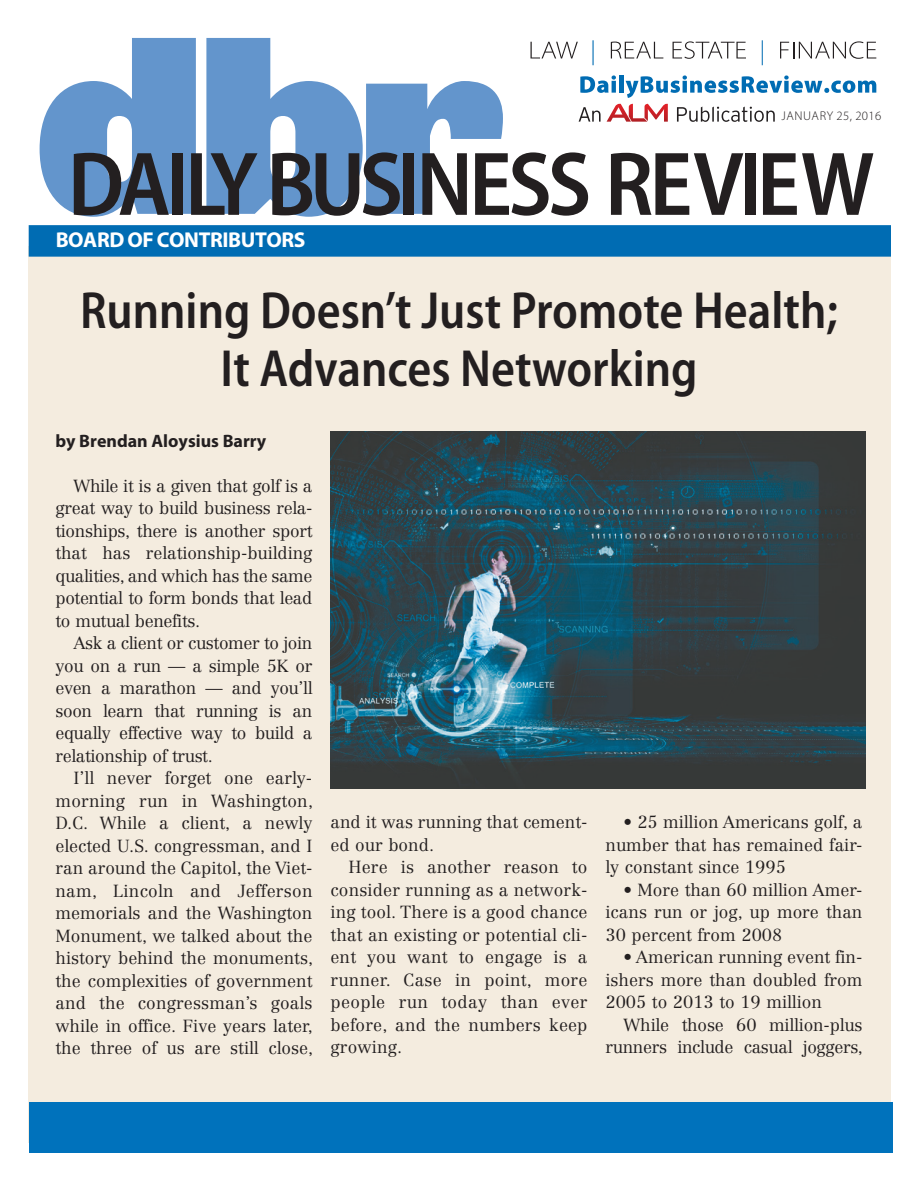
<style>
.page{position:relative;width:918px;height:1188px;background:#fff}
.page>*{position:absolute;margin:0;border:0;box-sizing:border-box;transform-origin:0 0}
.t1{font:600 semi-condensed 91.35px "Myriad Pro";letter-spacing:-.05em;color:#231f20}
.t2{font:600 semi-condensed 52.5px/58.5px "Myriad Pro";color:#231f20;text-align:center;scale:.95 1}
.t3{font:300 semi-expanded 24.9px "Myriad Pro";color:#006cb3}
.t4{font:700 21.6px "Myriad Pro";letter-spacing:-.02em;color:#fff}
.t5{font:700 18px "Myriad Pro";color:#231f20}
.t6{font:300 17.25px/22.5px "Centennial LT Std";color:#231f20;text-align:justify}
.t7{font:300 17.25px/22.5px "Centennial LT Std";letter-spacing:-.02em;color:#231f20;text-align:right}
.t8{font:300 12.75px "Myriad Pro";letter-spacing:.045em;color:#231f20}
</style>
<div class="page">
<svg style="left:40px;top:38px;width:156px;height:179px"></svg>
<svg style="left:206px;top:38px;width:297px;height:179px"></svg>
<svg style="left:531px;top:42px;width:47px;height:17px"></svg>
<svg style="left:611px;top:42px;width:52px;height:17px"></svg>
<svg style="left:673px;top:41px;width:73px;height:18px"></svg>
<svg style="left:780px;top:41px;width:96px;height:18px"></svg>
<svg style="left:580px;top:75px;width:36px;height:18px"></svg>
<div style="left:619px;top:76px;width:5px;height:17px;background:#006cb3"></div>
<svg style="left:626px;top:75px;width:250px;height:23px"></svg>
<svg style="left:579px;top:107px;width:22px;height:15px"></svg>
<svg style="left:677px;top:107px;width:98px;height:15px"></svg>
<svg style="left:607px;top:104px;width:61px;height:18px"></svg>
<div style="left:29px;top:246px;width:862px;height:897px;background:#f4ecdf"></div>
<div style="left:29px;top:1102px;width:864px;height:51px;background:#0072bc"></div>
<div style="left:29px;top:225px;width:862px;height:32px;background:#006cb3"></div>
<img style="left:331px;top:432px;width:535px;height:357px">
<h3 class="t3" style="left:590px;top:36px;width:7px">|</h3>
<h3 class="t3" style="left:760px;top:36px;width:7px">|</h3>
<p class="t8" style="left:781px;top:109px;width:101px">JANUARY 25, 2016</p>
<h1 class="t1" style="left:68px;top:134px;width:808px">DAILY BUSINESS REVIEW</h1>
<p class="t4" style="left:56px;top:226px;width:251px">Board of Contributors</p>
<h2 class="t2" style="left:80px;top:282px;width:799px">Running Doesn’t Just Promote Health;<br>It Advances Networking</h2>
<p class="t5" style="left:56px;top:429px;width:212px">by Brendan Aloysius Barry</p>
<p class="t6" style="left:55px;top:475px;width:259px;text-indent:18px">While it is a given that golf is a great way to build business rela&shy;tionships, there is another sport that has relationship-building qualities, and which has the same potential to form bonds that lead to mutual benefits.</p>
<p class="t6" style="left:55px;top:632px;width:259px;text-indent:18px">Ask a client or customer to join you on a run — a simple 5K or even a marathon — and you’ll soon learn that running is an equally effective way to build a relationship of trust.</p>
<p class="t6" style="left:55px;top:767px;width:259px;text-indent:18px">I’ll never forget one early&shy;morning run in Washington, D.C. While a client, a newly elected U.S. congressman, and I ran around the Capitol, the Viet&shy;nam, Lincoln and Jefferson memorials and the Washington Monument, we talked about the history behind the monuments, the complexities of government and the congressman’s goals while in office. Five years later, the three of us are still close,</p>
<p class="t6" style="left:606px;top:811px;width:258px;text-indent:18px">• 25 million Americans golf, a number that has remained fair&shy;ly constant since 1995</p>
<p class="t6" style="left:606px;top:879px;width:258px;text-indent:18px">• More than 60 million Amer&shy;icans run or jog, up more than 30 percent from 2008</p>
<p class="t6" style="left:606px;top:946px;width:259px;text-indent:18px">• American running event fin&shy;ishers more than doubled from 2005 to 2013 to 19 million</p>
<p class="t7" style="left:606px;top:1014px;width:259px">While those 60 million-plus runners include casual joggers,</p>
<p class="t6" style="left:331px;top:811px;width:259px">and it was running that cement&shy;ed our bond.</p>
<p class="t6" style="left:331px;top:856px;width:259px;text-indent:18px">Here is another reason to consider running as a network&shy;ing tool. There is a good chance that an existing or potential cli&shy;ent you want to engage is a runner. Case in point, more people run today than ever before, and the numbers keep growing.</p>
</div>
